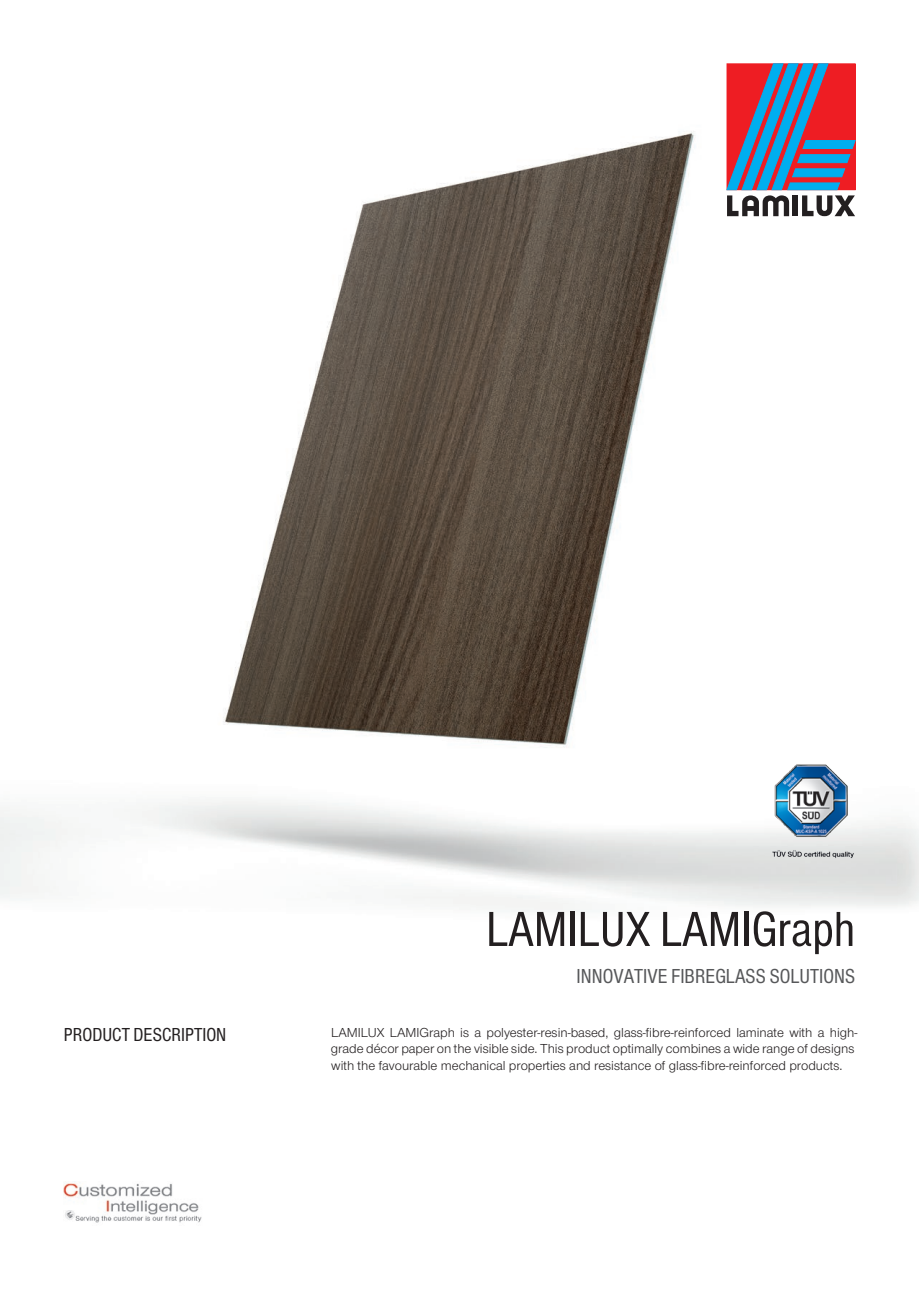
<style>
.page{position:relative;width:919px;height:1289px;background:#fff}
.page>*{position:absolute;margin:0;border:0;box-sizing:border-box;transform-origin:0 0}
.t1{font:condensed 51px "Nimbus Sans T";color:#231f20}
.t2{font:condensed 21px "Nimbus Sans T";color:#57585a}
.t3{font:condensed 19.5px "Nimbus Sans T";color:#231f20}
.t4{font:13.5px/16.5px "Nimbus Sans Novus T";color:#231f20}
</style>
<div class="page">
<img style="left:0;top:63px;width:918px;height:849px">
<img style="left:770px;top:761px;width:85px;height:101px">
<svg style="left:727px;top:64px;width:128px;height:152px"></svg>
<img style="left:64px;top:1181px;width:138px;height:42px">
<h3 class="t3" style="left:64px;top:1023px;width:164px">PRODUCT DESCRIPTION</h3>
<h1 class="t1" style="left:486px;top:899px;width:370px">LAMILUX LAMIGraph</h1>
<h2 class="t2" style="left:576px;top:964px;width:280px">INNOVATIVE FIBREGLASS SOLUTIONS</h2>
<p class="t4" style="left:331px;top:1023px;width:528px">LAMILUX LAMIGraph is a polyester-resin-based, glass-fibre-reinforced laminate with a high&shy;grade décor paper on the visible side. This product optimally combines a wide range of designs with the favourable mechanical properties and resistance of glass-fibre-reinforced products.</p>
</div>
